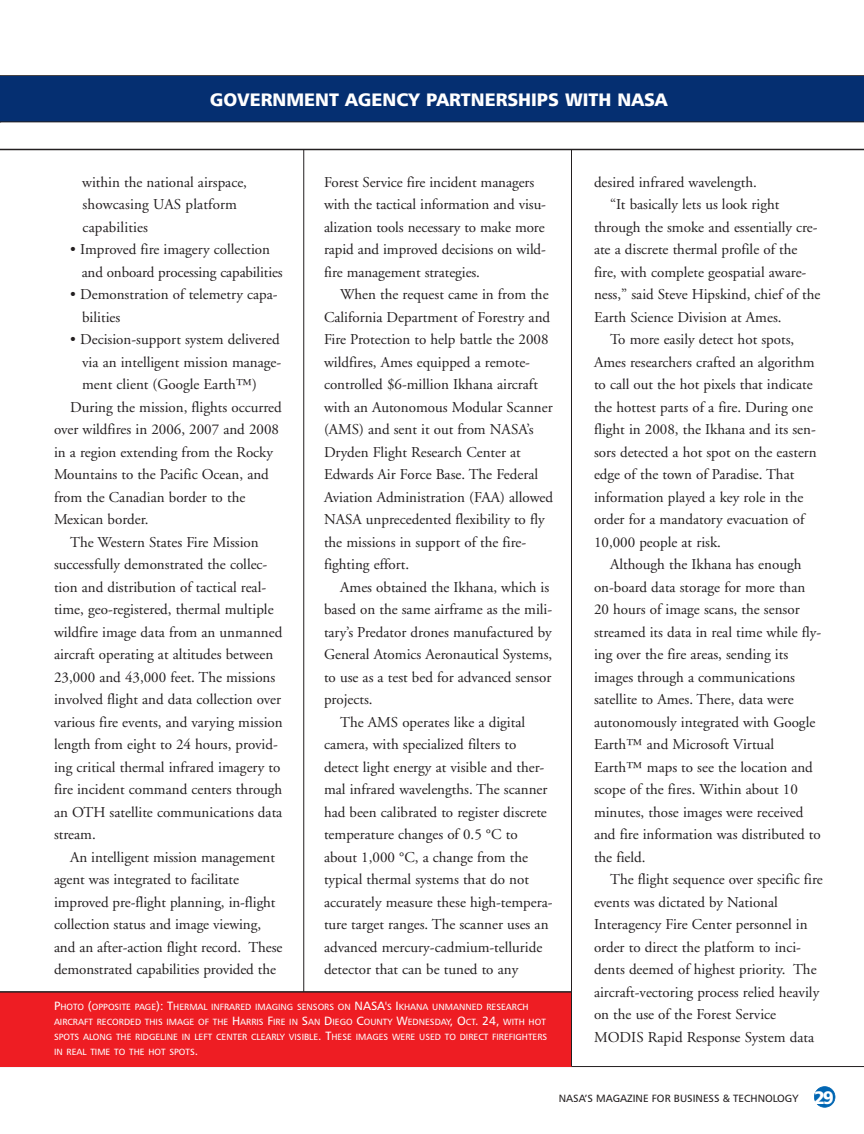
<style>
.page{position:relative;width:864px;height:1134px;background:#fff}
.page>*{position:absolute;margin:0;border:0;box-sizing:border-box;transform-origin:0 0}
.t1{font:18px "Humanist 777 BT Black B";color:#fff}
.t2{font:15px/22.5px "Adobe Garamond";color:#231f20}
.t3{font:10.5px "Humanist 777 BT Roman B";color:#231f20}
.t4{font:9px/15px "Humanist 777 BT Roman B";color:#fff}
.s1{font-size:12px}
.s2{font-family:"Humanist 777 BT Black B";font-size:18px;color:#fff}
</style>
<div class="page">
<hr style="left:0;top:75px;width:864px;height:2px;background:#231f20">
<div style="left:0;top:76px;width:864px;height:46px;background:#052f71"></div>
<hr style="left:0;top:122px;width:864px;height:1px;background:#231f20">
<hr style="left:0;top:1066px;width:864px;height:1px;background:#231f20">
<hr style="left:303px;top:149px;width:1px;height:843px;background:#231f20">
<hr style="left:0;top:149px;width:864px;height:1px;background:#231f20">
<div style="left:0;top:992px;width:572px;height:74px;background:#ee1d23"></div>
<hr style="left:571px;top:149px;width:1px;height:917px;background:#231f20">
<div style="left:814px;top:1087px;width:21px;height:20px;background:#0166b3;border-radius:50%"></div>
<div style="left:814px;top:1086px;width:21px;height:22px;border:2px solid #0166b3;border-radius:50%"></div>
<hr style="left:0;top:991px;width:571px;height:2px;background:#231f20">
<p class="t1" style="left:210px;top:92px;width:459px">GOVERNMENT AGENCY PARTNERSHIPS WITH NASA</p>
<p class="t2" style="left:82px;top:172px;width:166px">within the national airspace, showcasing UAS platform capabilities</p>
<p class="t2" style="left:82px;top:240px;width:203px;text-indent:-12px">• Improved fire imagery collection and onboard processing capabilities</p>
<p class="t2" style="left:82px;top:285px;width:197px;text-indent:-12px">• Demonstration of telemetry capa&shy;bilities</p>
<p class="t2" style="left:82px;top:330px;width:201px;text-align:justify;text-indent:-12px">• Decision-support system delivered via an intelligent mission manage&shy;ment client (Google Earth™)</p>
<p class="t2" style="left:54px;top:397px;width:229px;text-indent:16px">During the mission, flights occurred over wildfires in 2006, 2007 and 2008 in a region extending from the Rocky<br>Mountains to the Pacific Ocean, and from the Canadian border to the<br>Mexican border.</p>
<p class="t2" style="left:54px;top:532px;width:230px;text-indent:16px">The Western States Fire Mission successfully demonstrated the collec&shy;tion and distribution of tactical real&shy;time, geo-registered, thermal multiple wildfire image data from an unmanned aircraft operating at altitudes between 23,000 and 43,000 feet. The missions involved flight and data collection over various fire events, and varying mission length from eight to 24 hours, provid&shy;ing critical thermal infrared imagery to fire incident command centers through an OTH satellite communications data stream.</p>
<p class="t2" style="left:54px;top:847px;width:230px;text-indent:16px">An intelligent mission management agent was integrated to facilitate improved pre-flight planning, in-flight collection status and image viewing, and an after-action flight record. These demonstrated capabilities provided the</p>
<p class="t2" style="left:324px;top:172px;width:224px">Forest Service fire incident managers with the tactical information and visu&shy;alization tools necessary to make more rapid and improved decisions on wild&shy;fire management strategies.</p>
<p class="t2" style="left:324px;top:285px;width:231px;text-indent:16px">When the request came in from the California Department of Forestry and Fire Protection to help battle the 2008 wildfires, Ames equipped a remote&shy;controlled $6-million Ikhana aircraft with an Autonomous Modular Scanner (AMS) and sent it out from NASA’s Dryden Flight Research Center at Edwards Air Force Base. The Federal Aviation Administration (FAA) allowed NASA unprecedented flexibility to fly the missions in support of the fire&shy;fighting effort.</p>
<p class="t2" style="left:324px;top:577px;width:230px;text-indent:16px">Ames obtained the Ikhana, which is based on the same airframe as the mili&shy;tary’s Predator drones manufactured by General Atomics Aeronautical Systems, to use as a test bed for advanced sensor projects.</p>
<p class="t2" style="left:324px;top:712px;width:230px;text-indent:16px">The AMS operates like a digital camera, with specialized filters to detect light energy at visible and ther&shy;mal infrared wavelengths. The scanner had been calibrated to register discrete temperature changes of 0.5 °C to about 1,000 °C, a change from the typical thermal systems that do not accurately measure these high-tempera&shy;ture target ranges. The scanner uses an advanced mercury-cadmium-telluride detector that can be tuned to any</p>
<p class="t4" style="left:54px;top:1000px;width:495px"><span class="s1">P</span>HOTO <span class="s1">(</span>OPPOSITE PAGE<span class="s1">): T</span>HERMAL INFRARED IMAGING SENSORS ON <span class="s1">NASA'</span>S <span class="s1">I</span>KHANA UNMANNED RESEARCH AIRCRAFT RECORDED THIS IMAGE OF THE <span class="s1">H</span>ARRIS <span class="s1">F</span>IRE IN <span class="s1">S</span>AN <span class="s1">D</span>IEGO <span class="s1">C</span>OUNTY <span class="s1">W</span>EDNESDAY<span class="s1">, O</span>CT<span class="s1">. 24,</span> WITH HOT SPOTS ALONG THE RIDGELINE IN LEFT CENTER CLEARLY VISIBLE<span class="s1">. T</span>HESE IMAGES WERE USED TO DIRECT FIREFIGHTERS IN REAL TIME TO THE HOT SPOTS<span class="s1">.</span></p>
<p class="t2" style="left:594px;top:172px;width:165px">desired infrared wavelength.</p>
<p class="t2" style="left:594px;top:195px;width:228px;text-indent:16px">“It basically lets us look right through the smoke and essentially cre&shy;ate a discrete thermal profile of the fire, with complete geospatial aware&shy;ness,” said Steve Hipskind, chief of the Earth Science Division at Ames.</p>
<p class="t2" style="left:594px;top:330px;width:224px;text-indent:16px">To more easily detect hot spots, Ames researchers crafted an algorithm to call out the hot pixels that indicate the hottest parts of a fire. During one flight in 2008, the Ikhana and its sen&shy;sors detected a hot spot on the eastern edge of the town of Paradise. That information played a key role in the order for a mandatory evacuation of 10,000 people at risk.</p>
<p class="t2" style="left:594px;top:555px;width:229px;text-indent:16px">Although the Ikhana has enough on-board data storage for more than 20 hours of image scans, the sensor streamed its data in real time while fly&shy;ing over the fire areas, sending its images through a communications satellite to Ames. There, data were autonomously integrated with Google Earth™ and Microsoft Virtual Earth™ maps to see the location and scope of the fires. Within about 10 minutes, those images were received and fire information was distributed to the field.</p>
<p class="t2" style="left:594px;top:870px;width:230px;text-indent:16px">The flight sequence over specific fire events was dictated by National Interagency Fire Center personnel in order to direct the platform to inci&shy;dents deemed of highest priority. The aircraft-vectoring process relied heavily on the use of the Forest Service MODIS Rapid Response System data</p>
<p class="t3" style="left:559px;top:1094px;width:276px">NASA’S MAGAZINE FOR BUSINESS &amp; TECHNOLOGY <span class="s2">29</span></p>
</div>
